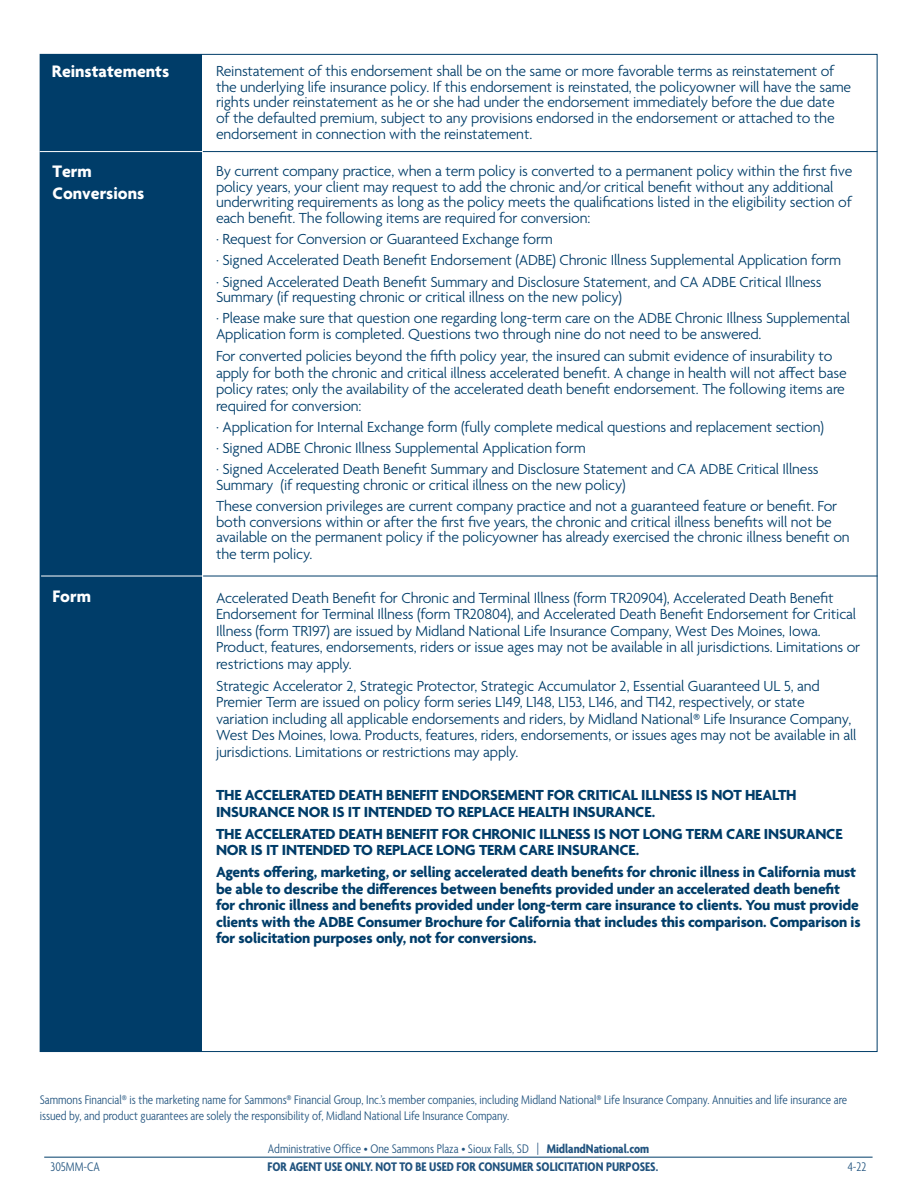
<style>
.page{position:relative;width:918px;height:1188px;background:#fff}
.page>*{position:absolute;margin:0;border:0;box-sizing:border-box;transform-origin:0 0}
.t1{font:700 18px/21.6px "Agenda";color:#fff}
.t2{font:300 15.75px/16.5px "Agenda";letter-spacing:-.01em;color:#003d69}
.t3{font:700 15.75px/16.5px "Agenda";letter-spacing:-.01em;color:#003d69}
.t4{font:300 condensed 13.5px/16.2px "Agenda";color:#22547f}
.t5{font:700 condensed 13.5px "Agenda";color:#22547f}
.s1{font-weight:700}
</style>
<div class="page">
<hr style="left:44px;top:1157px;width:829px;height:1px;background:#003d69">
<div style="left:40px;top:54px;width:162px;height:998px;background:#003d69"></div>
<hr style="left:203px;top:576px;width:674px;height:1px;background:#003d69">
<hr style="left:41px;top:576px;width:162px;height:1px;background:#fff">
<hr style="left:203px;top:151px;width:675px;height:1px;background:#003d69">
<hr style="left:40px;top:151px;width:163px;height:1px;background:#fff">
<p class="t1" style="left:52px;top:62px;width:119px">Reinstatements</p>
<p class="t1" style="left:53px;top:162px;width:93px">Term<br>Conversions</p>
<p class="t1" style="left:53px;top:587px;width:40px">Form</p>
<p class="t2" style="left:216px;top:64px;width:637px;line-height:15.8px">Reinstatement of this endorsement shall be on the same or more favorable terms as reinstatement of the underlying life insurance policy. If this endorsement is reinstated, the policyowner will have the same rights under reinstatement as he or she had under the endorsement immediately before the due date of the defaulted premium, subject to any provisions endorsed in the endorsement or attached to the endorsement in connection with the reinstatement.</p>
<p class="t2" style="left:216px;top:164px;width:638px;line-height:15.8px">By current company practice, when a term policy is converted to a permanent policy within the first five policy years, your client may request to add the chronic and/or critical benefit without any additional underwriting requirements as long as the policy meets the qualifications listed in the eligibility section of each benefit. The following items are required for conversion:</p>
<p class="t2" style="left:216px;top:232px;width:338px">· Request for Conversion or Guaranteed Exchange form</p>
<p class="t2" style="left:216px;top:253px;width:627px">· Signed Accelerated Death Benefit Endorsement (ADBE) Chronic Illness Supplemental Application form</p>
<p class="t2" style="left:216px;top:275px;width:607px;line-height:15.8px">· Signed Accelerated Death Benefit Summary and Disclosure Statement, and CA ADBE Critical Illness<br>Summary (if requesting chronic or critical illness on the new policy)</p>
<p class="t2" style="left:216px;top:311px;width:636px;line-height:15.8px">· Please make sure that question one regarding long-term care on the ADBE Chronic Illness Supplemental<br>Application form is completed. Questions two through nine do not need to be answered.</p>
<p class="t2" style="left:216px;top:349px;width:632px">For converted policies beyond the fifth policy year, the insured can submit evidence of insurability to apply for both the chronic and critical illness accelerated benefit. A change in health will not affect base policy rates; only the availability of the accelerated death benefit endorsement. The following items are required for conversion:</p>
<p class="t2" style="left:216px;top:419px;width:609px">· Application for Internal Exchange form (fully complete medical questions and replacement section)</p>
<p class="t2" style="left:216px;top:441px;width:371px">· Signed ADBE Chronic Illness Supplemental Application form</p>
<p class="t2" style="left:216px;top:462px;width:604px;line-height:15.8px">· Signed Accelerated Death Benefit Summary and Disclosure Statement and CA ADBE Critical Illness<br>Summary (if requesting chronic or critical illness on the new policy)</p>
<p class="t2" style="left:216px;top:499px;width:635px;line-height:16px">These conversion privileges are current company practice and not a guaranteed feature or benefit. For both conversions within or after the first five years, the chronic and critical illness benefits will not be available on the permanent policy if the policyowner has already exercised the chronic illness benefit on the term policy.</p>
<p class="t2" style="left:216px;top:590px;width:646px">Accelerated Death Benefit for Chronic and Terminal Illness (form TR20904), Accelerated Death Benefit Endorsement for Terminal Illness (form TR20804), and Accelerated Death Benefit Endorsement for Critical Illness (form TR197) are issued by Midland National Life Insurance Company, West Des Moines, Iowa.<br>Product, features, endorsements, riders or issue ages may not be available in all jurisdictions. Limitations or restrictions may apply.</p>
<p class="t2" style="left:216px;top:678px;width:642px">Strategic Accelerator 2, Strategic Protector, Strategic Accumulator 2, Essential Guaranteed UL 5, and Premier Term are issued on policy form series L149, L148, L153, L146, and T142, respectively, or state variation including all applicable endorsements and riders, by Midland National® Life Insurance Company, West Des Moines, Iowa. Products, features, riders, endorsements, or issues ages may not be available in all jurisdictions. Limitations or restrictions may apply.</p>
<p class="t3" style="left:216px;top:788px;width:582px">THE ACCELERATED DEATH BENEFIT ENDORSEMENT FOR CRITICAL ILLNESS IS NOT HEALTH<br>INSURANCE NOR IS IT INTENDED TO REPLACE HEALTH INSURANCE.</p>
<p class="t3" style="left:216px;top:826px;width:628px">THE ACCELERATED DEATH BENEFIT FOR CHRONIC ILLNESS IS NOT LONG TERM CARE INSURANCE<br>NOR IS IT INTENDED TO REPLACE LONG TERM CARE INSURANCE.</p>
<p class="t3" style="left:216px;top:865px;width:646px">Agents offering, marketing, or selling accelerated death benefits for chronic illness in California must be able to describe the differences between benefits provided under an accelerated death benefit for chronic illness and benefits provided under long-term care insurance to clients. You must provide clients with the ADBE Consumer Brochure for California that includes this comparison. Comparison is for solicitation purposes only, not for conversions.</p>
<p class="t4" style="left:40px;top:1092px;width:809px">Sammons Financial® is the marketing name for Sammons® Financial Group, Inc.’s member companies, including Midland National® Life Insurance Company. Annuities and life insurance are issued by, and product guarantees are solely the responsibility of, Midland National Life Insurance Company.</p>
<p class="t4" style="left:268px;top:1141px;width:383px">Administrative Office • One Sammons Plaza • Sioux Falls, SD | <span class="s1">MidlandNational.com</span></p>
<p class="t4" style="left:51px;top:1159px;width:51px">305MM-CA</p>
<p class="t5" style="left:268px;top:1159px;width:392px">FOR AGENT USE ONLY. NOT TO BE USED FOR CONSUMER SOLICITATION PURPOSES.</p>
<p class="t4" style="left:848px;top:1159px;width:20px">4-22</p>
</div>
